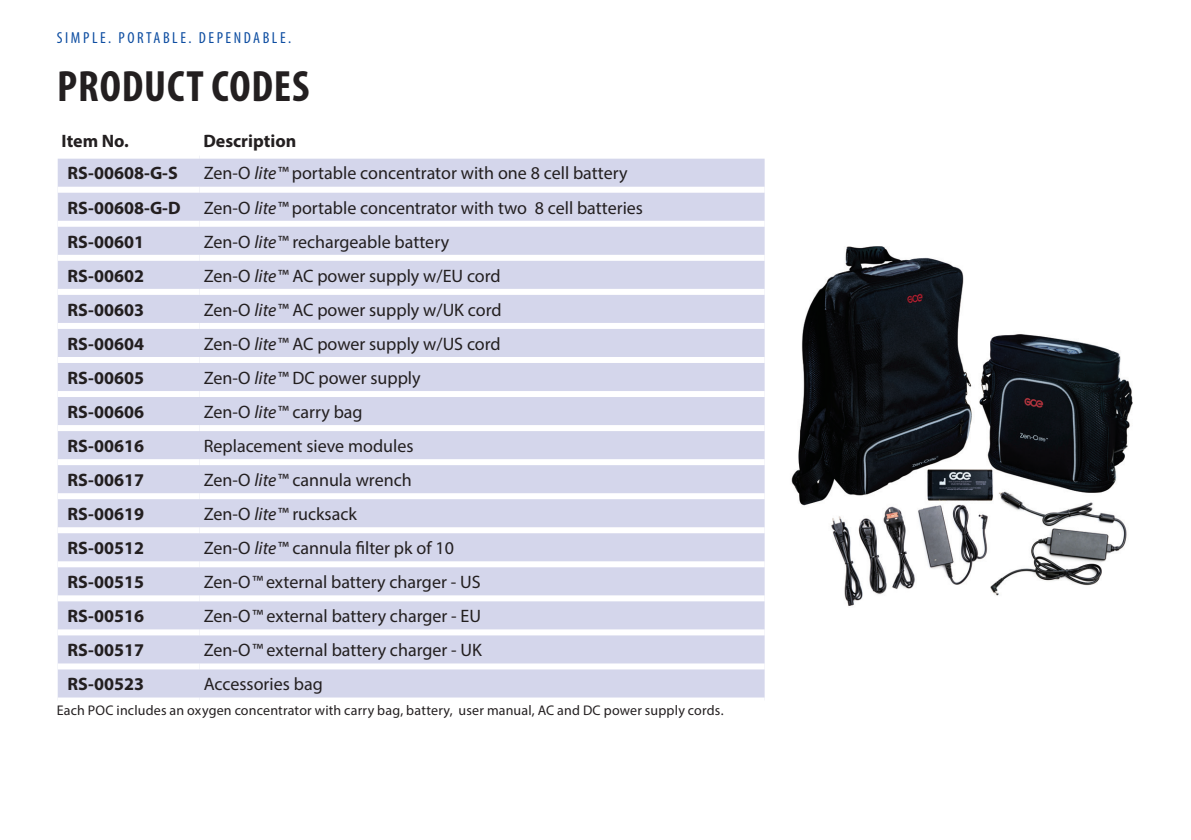
<style>
.page{position:relative;width:1191px;height:840px;background:#fff}
.page>*{position:absolute;margin:0;border:0;box-sizing:border-box;transform-origin:0 0}
.t1{font:700 condensed 44px "Myriad Pro";letter-spacing:.02em;color:#231f20}
.t2{font:18px "Myriad Pro";color:#231f20}
.t3{font:700 18px "Myriad Pro";color:#231f20}
.t4{font:condensed 16px "Myriad Pro";letter-spacing:.16em;color:#0d4da1}
.t5{font:14px "Myriad Pro";letter-spacing:.015em;color:#231f20}
.s1{font-style:italic}
</style>
<div class="page">
<div style="left:58px;top:158px;width:706px;height:539px;background:#d4d6eb"></div>
<div style="left:58px;top:187px;width:141px;height:6px;background:#fff"></div>
<div style="left:199px;top:187px;width:565px;height:6px;background:#fff"></div>
<div style="left:58px;top:221px;width:141px;height:6px;background:#fff"></div>
<div style="left:199px;top:221px;width:565px;height:6px;background:#fff"></div>
<div style="left:199px;top:255px;width:565px;height:6px;background:#fff"></div>
<div style="left:199px;top:289px;width:565px;height:6px;background:#fff"></div>
<div style="left:199px;top:323px;width:565px;height:6px;background:#fff"></div>
<div style="left:199px;top:357px;width:565px;height:6px;background:#fff"></div>
<div style="left:199px;top:391px;width:565px;height:6px;background:#fff"></div>
<div style="left:199px;top:425px;width:565px;height:6px;background:#fff"></div>
<div style="left:199px;top:459px;width:565px;height:6px;background:#fff"></div>
<div style="left:199px;top:493px;width:565px;height:6px;background:#fff"></div>
<div style="left:199px;top:527px;width:565px;height:6px;background:#fff"></div>
<div style="left:199px;top:561px;width:565px;height:6px;background:#fff"></div>
<div style="left:199px;top:595px;width:565px;height:6px;background:#fff"></div>
<div style="left:199px;top:629px;width:565px;height:6px;background:#fff"></div>
<div style="left:199px;top:663px;width:565px;height:6px;background:#fff"></div>
<div style="left:58px;top:255px;width:141px;height:6px;background:#fff"></div>
<div style="left:58px;top:289px;width:141px;height:6px;background:#fff"></div>
<div style="left:58px;top:323px;width:141px;height:6px;background:#fff"></div>
<div style="left:58px;top:357px;width:141px;height:6px;background:#fff"></div>
<div style="left:58px;top:391px;width:141px;height:6px;background:#fff"></div>
<div style="left:58px;top:425px;width:141px;height:6px;background:#fff"></div>
<div style="left:58px;top:459px;width:141px;height:6px;background:#fff"></div>
<div style="left:58px;top:493px;width:141px;height:6px;background:#fff"></div>
<div style="left:58px;top:527px;width:141px;height:6px;background:#fff"></div>
<div style="left:58px;top:561px;width:141px;height:6px;background:#fff"></div>
<div style="left:58px;top:595px;width:141px;height:6px;background:#fff"></div>
<div style="left:58px;top:629px;width:141px;height:6px;background:#fff"></div>
<div style="left:58px;top:663px;width:141px;height:6px;background:#fff"></div>
<img style="left:791px;top:246px;width:342px;height:360px">
<p class="t4" style="left:57px;top:28px;width:236px">SIMPLE. PORTABLE. DEPENDABLE.</p>
<h1 class="t1" style="left:57px;top:59px;width:254px">PRODUCT CODES</h1>
<p class="t3" style="left:62px;top:130px;width:69px">Item No.</p>
<p class="t3" style="left:203px;top:130px;width:94px">Description</p>
<p class="t3" style="left:68px;top:161px;width:112px">RS-00608-G-S</p>
<p class="t2" style="left:204px;top:162px;width:425px">Zen-O <span class="s1">lite™</span> portable concentrator with one 8 cell battery</p>
<p class="t3" style="left:68px;top:195px;width:114px">RS-00608-G-D</p>
<p class="t2" style="left:204px;top:196px;width:441px">Zen-O <span class="s1">lite™</span> portable concentrator with two 8 cell batteries</p>
<p class="t3" style="left:68px;top:229px;width:78px">RS-00601</p>
<p class="t2" style="left:204px;top:230px;width:247px">Zen-O <span class="s1">lite™</span> rechargeable battery</p>
<p class="t3" style="left:68px;top:264px;width:78px">RS-00602</p>
<p class="t2" style="left:204px;top:264px;width:298px">Zen-O <span class="s1">lite™</span> AC power supply w/EU cord</p>
<p class="t3" style="left:68px;top:298px;width:78px">RS-00603</p>
<p class="t2" style="left:204px;top:298px;width:299px">Zen-O <span class="s1">lite™</span> AC power supply w/UK cord</p>
<p class="t3" style="left:68px;top:332px;width:78px">RS-00604</p>
<p class="t2" style="left:204px;top:332px;width:298px">Zen-O <span class="s1">lite™</span> AC power supply w/US cord</p>
<p class="t3" style="left:68px;top:366px;width:78px">RS-00605</p>
<p class="t2" style="left:204px;top:366px;width:218px">Zen-O <span class="s1">lite™</span> DC power supply</p>
<p class="t3" style="left:68px;top:400px;width:78px">RS-00606</p>
<p class="t2" style="left:204px;top:400px;width:160px">Zen-O <span class="s1">lite™</span> carry bag</p>
<p class="t3" style="left:68px;top:434px;width:78px">RS-00616</p>
<p class="t2" style="left:204px;top:434px;width:211px">Replacement sieve modules</p>
<p class="t3" style="left:68px;top:468px;width:78px">RS-00617</p>
<p class="t2" style="left:204px;top:468px;width:209px">Zen-O <span class="s1">lite™</span> cannula wrench</p>
<p class="t3" style="left:68px;top:502px;width:78px">RS-00619</p>
<p class="t2" style="left:204px;top:502px;width:155px">Zen-O <span class="s1">lite™</span> rucksack</p>
<p class="t3" style="left:68px;top:536px;width:78px">RS-00512</p>
<p class="t2" style="left:204px;top:536px;width:252px">Zen-O <span class="s1">lite™</span> cannula filter pk of 10</p>
<p class="t3" style="left:68px;top:570px;width:78px">RS-00515</p>
<p class="t2" style="left:204px;top:570px;width:278px">Zen-O<span class="s1">™</span> external battery charger - US</p>
<p class="t3" style="left:68px;top:604px;width:78px">RS-00516</p>
<p class="t2" style="left:204px;top:604px;width:279px">Zen-O<span class="s1">™</span> external battery charger - EU</p>
<p class="t3" style="left:68px;top:638px;width:78px">RS-00517</p>
<p class="t2" style="left:204px;top:638px;width:280px">Zen-O<span class="s1">™</span> external battery charger - UK</p>
<p class="t3" style="left:68px;top:672px;width:78px">RS-00523</p>
<p class="t2" style="left:204px;top:672px;width:120px">Accessories bag</p>
<p class="t5" style="left:57px;top:701px;width:668px">Each POC includes an oxygen concentrator with carry bag, battery, user manual, AC and DC power supply cords.</p>
</div>
